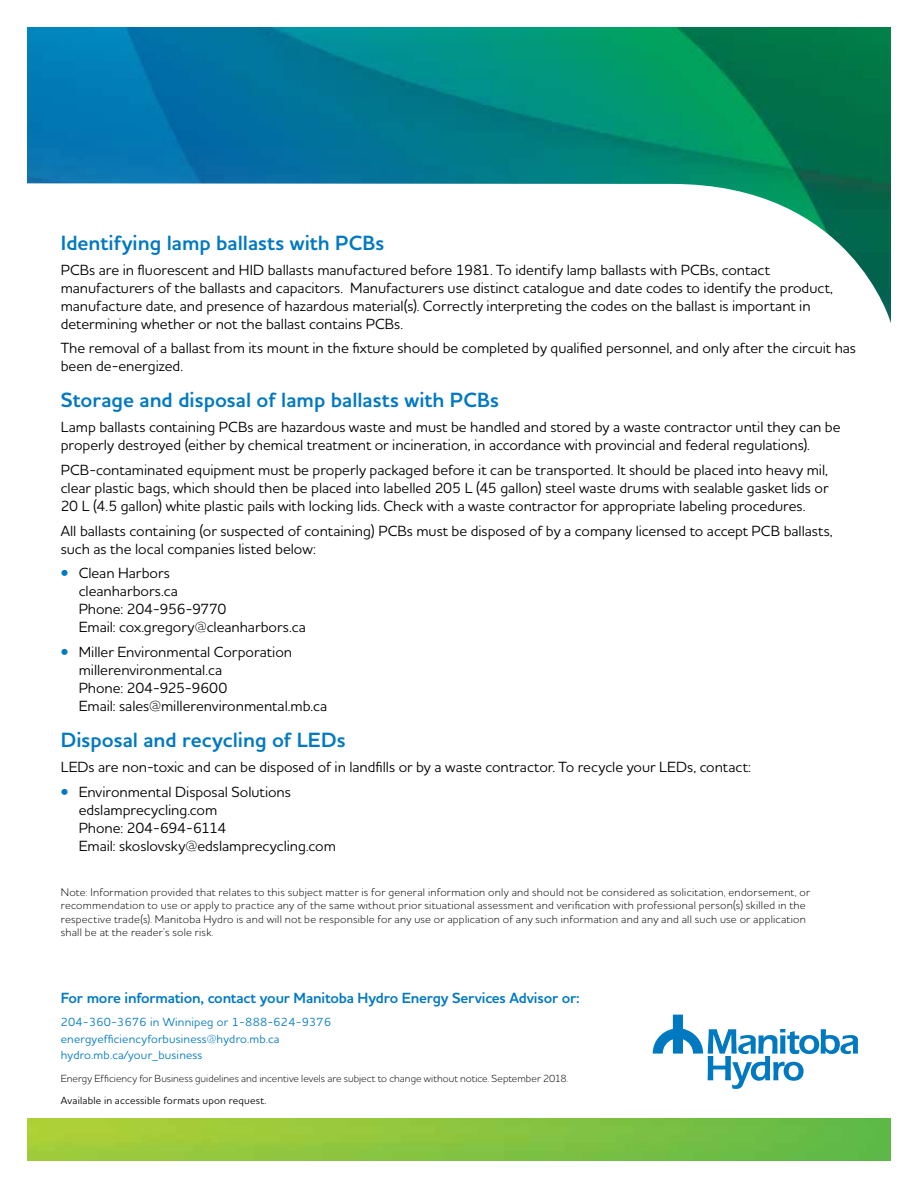
<style>
.page{position:relative;width:918px;height:1188px;background:#fff}
.page>*{position:absolute;margin:0;border:0;box-sizing:border-box;transform-origin:0 0}
.t1{font:700 21px "MH Houschka Std";color:#0079c1}
.t2{font:15px/18px "MH Houschka Std";letter-spacing:-.005em;color:#000}
.t3{font:700 15px "MH Houschka Std";letter-spacing:-.01em;color:#0079c1}
.t4{font:12px/16.5px "MH Houschka Std";letter-spacing:.015em;color:#0079c1}
.t5{font:300 11.25px/13.5px "MH Houschka Std";letter-spacing:.02em;color:#000}
.t6{font:300 10.5px "MH Houschka Std";color:#000}
.t7{font:10.5px "MH Houschka Std";letter-spacing:.02em;color:#000}
.s1{color:#0079c1}
</style>
<div class="page">
<img style="left:27px;top:1119px;width:864px;height:42px">
<img style="left:27px;top:27px;width:864px;height:296px">
<svg style="left:653px;top:1015px;width:205px;height:74px"></svg>
<h1 class="t1" style="left:61px;top:229px;width:325px">Identifying lamp ballasts with PCBs</h1>
<p class="t2" style="left:61px;top:260px;width:774px">PCBs are in fluorescent and HID ballasts manufactured before 1981. To identify lamp ballasts with PCBs, contact manufacturers of the ballasts and capacitors. Manufacturers use distinct catalogue and date codes to identify the product, manufacture date, and presence of hazardous material(s). Correctly interpreting the codes on the ballast is important in determining whether or not the ballast contains PCBs.</p>
<p class="t2" style="left:61px;top:339px;width:797px">The removal of a ballast from its mount in the fixture should be completed by qualified personnel, and only after the circuit has been de-energized.</p>
<h1 class="t1" style="left:61px;top:387px;width:440px">Storage and disposal of lamp ballasts with PCBs</h1>
<p class="t2" style="left:61px;top:418px;width:781px">Lamp ballasts containing PCBs are hazardous waste and must be handled and stored by a waste contractor until they can be properly destroyed (either by chemical treatment or incineration, in accordance with provincial and federal regulations).</p>
<p class="t2" style="left:61px;top:460px;width:769px;text-align:justify">PCB-contaminated equipment must be properly packaged before it can be transported. It should be placed into heavy mil, clear plastic bags, which should then be placed into labelled 205 L (45 gallon) steel waste drums with sealable gasket lids or 20 L (4.5 gallon) white plastic pails with locking lids. Check with a waste contractor for appropriate labeling procedures.</p>
<p class="t2" style="left:61px;top:521px;width:773px">All ballasts containing (or suspected of containing) PCBs must be disposed of by a company licensed to accept PCB ballasts, such as the local companies listed below:</p>
<p class="t2" style="left:79px;top:564px;width:229px;text-indent:-18px"><span class="s1">•</span> Clean Harbors<br>cleanharbors.ca<br>Phone: 204-956-9770<br>Email: cox.gregory@cleanharbors.ca</p>
<p class="t2" style="left:79px;top:643px;width:250px;text-indent:-18px"><span class="s1">•</span> Miller Environmental Corporation millerenvironmental.ca<br>Phone: 204-925-9600<br>Email: sales@millerenvironmental.mb.ca</p>
<h1 class="t1" style="left:61px;top:726px;width:286px">Disposal and recycling of LEDs</h1>
<p class="t2" style="left:61px;top:757px;width:692px">LEDs are non-toxic and can be disposed of in landfills or by a waste contractor. To recycle your LEDs, contact:</p>
<p class="t2" style="left:79px;top:782px;width:259px;text-indent:-18px"><span class="s1">•</span> Environmental Disposal Solutions edslamprecycling.com<br>Phone: 204-694-6114<br>Email: skoslovsky@edslamprecycling.com</p>
<p class="t5" style="left:61px;top:885px;width:751px">Note: Information provided that relates to this subject matter is for general information only and should not be considered as solicitation, endorsement, or recommendation to use or apply to practice any of the same without prior situational assessment and verification with professional person(s) skilled in the respective trade(s). Manitoba Hydro is and will not be responsible for any use or application of any such information and any and all such use or application shall be at the reader’s sole risk.</p>
<p class="t3" style="left:61px;top:988px;width:520px">For more information, contact your Manitoba Hydro Energy Services Advisor or:</p>
<p class="t4" style="left:61px;top:1014px;width:272px">204-360-3676 in Winnipeg or 1-888-624-9376 energyefficiencyforbusiness@hydro.mb.ca hydro.mb.ca/your_business</p>
<p class="t6" style="left:61px;top:1071px;width:509px">Energy Efficiency for Business guidelines and incentive levels are subject to change without notice. September 2018.</p>
<p class="t7" style="left:61px;top:1094px;width:207px">Available in accessible formats upon request.</p>
</div>
